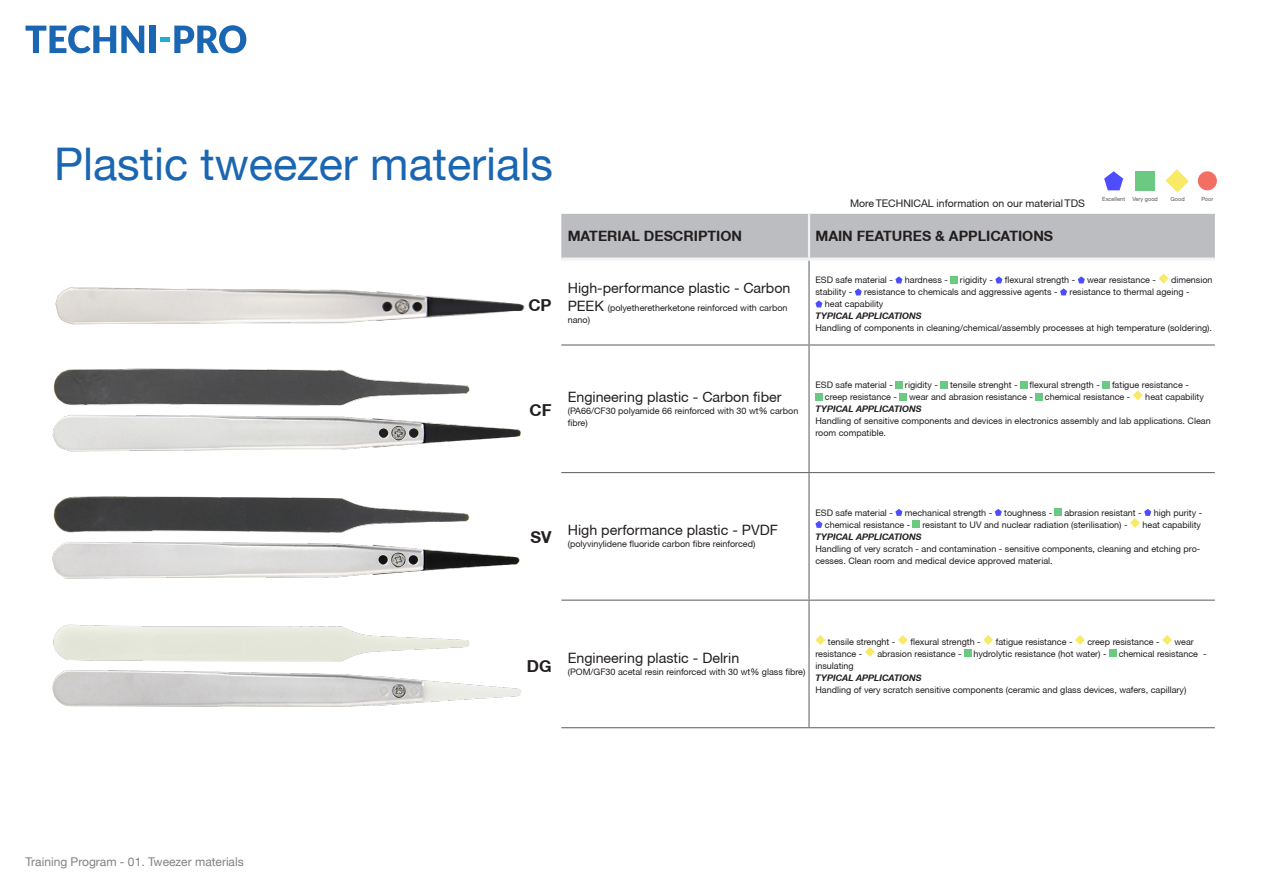
<style>
.page{position:relative;width:1263px;height:893px;background:#fff}
.page>*{position:absolute;margin:0;border:0;box-sizing:border-box;transform-origin:0 0}
.t1{font:45px "Helvetica Neue LT";color:#1a66b2}
.t2{font:700 16.5px "Helvetica Neue CE";color:#231f20}
.t3{font:14.25px "Helvetica Neue CE";color:#231f20}
.t4{font:700 14.25px "Helvetica Neue CE";color:#231f20}
.t5{font:12px "Helvetica Neue LT";color:#808285}
.t6{font:10.5px "Helvetica Neue CE";color:#231f20}
.t7{font:9px/12px "Helvetica Neue CE";color:#231f20}
.t8{font:5.7px "Helvetica Neue CE";color:#57585a}
.s1{font-size:14.25px}
.s2{font-weight:700;font-style:italic}
</style>
<div class="page">
<svg style="left:26px;top:25px;width:118px;height:28px"></svg>
<div style="left:149px;top:26px;width:7px;height:27px;background:#1a66b2"></div>
<div style="left:160px;top:37px;width:10px;height:5px;background:#1fb0cf"></div>
<svg style="left:174px;top:25px;width:72px;height:28px"></svg>
<div style="left:561px;top:214px;width:654px;height:43px;background:#bcbdc0"></div>
<hr style="left:808px;top:260px;width:1px;height:84px;background:#6c6d70">
<hr style="left:561px;top:344px;width:248px;height:2px;background:#6c6d70">
<hr style="left:809px;top:344px;width:406px;height:2px;background:#6c6d70">
<hr style="left:808px;top:346px;width:1px;height:126px;background:#6c6d70">
<hr style="left:561px;top:472px;width:248px;height:1px;background:#6c6d70">
<hr style="left:809px;top:472px;width:406px;height:1px;background:#6c6d70">
<hr style="left:808px;top:473px;width:1px;height:127px;background:#6c6d70">
<hr style="left:561px;top:600px;width:248px;height:1px;background:#6c6d70">
<hr style="left:809px;top:600px;width:406px;height:1px;background:#6c6d70">
<hr style="left:808px;top:601px;width:1px;height:126px;background:#6c6d70">
<hr style="left:561px;top:727px;width:248px;height:1px;background:#6c6d70">
<hr style="left:809px;top:727px;width:406px;height:1px;background:#6c6d70">
<hr style="left:561px;top:257px;width:248px;height:3px;background:#f1f2f3">
<hr style="left:809px;top:257px;width:406px;height:3px;background:#f1f2f3">
<hr style="left:808px;top:214px;width:2px;height:43px;background:#f1f2f3">
<svg style="left:895px;top:276px;width:7px;height:7px"></svg>
<div style="left:950px;top:276px;width:7px;height:7px;background:#6bc981"></div>
<svg style="left:995px;top:276px;width:7px;height:7px"></svg>
<svg style="left:1078px;top:276px;width:7px;height:7px"></svg>
<svg style="left:1159px;top:273px;width:9px;height:10px"></svg>
<svg style="left:855px;top:288px;width:7px;height:7px"></svg>
<svg style="left:1060px;top:288px;width:7px;height:7px"></svg>
<svg style="left:815px;top:300px;width:7px;height:7px"></svg>
<div style="left:895px;top:381px;width:7px;height:7px;background:#6bc981"></div>
<div style="left:940px;top:381px;width:7px;height:7px;background:#6bc981"></div>
<div style="left:1020px;top:381px;width:7px;height:7px;background:#6bc981"></div>
<div style="left:1102px;top:381px;width:7px;height:7px;background:#6bc981"></div>
<div style="left:815px;top:393px;width:7px;height:7px;background:#6bc981"></div>
<div style="left:900px;top:393px;width:7px;height:7px;background:#6bc981"></div>
<div style="left:1035px;top:393px;width:7px;height:7px;background:#6bc981"></div>
<svg style="left:1133px;top:390px;width:10px;height:10px"></svg>
<svg style="left:895px;top:509px;width:7px;height:7px"></svg>
<svg style="left:995px;top:509px;width:7px;height:7px"></svg>
<div style="left:1055px;top:509px;width:7px;height:7px;background:#6bc981"></div>
<svg style="left:815px;top:521px;width:7px;height:7px"></svg>
<div style="left:913px;top:521px;width:7px;height:7px;background:#6bc981"></div>
<svg style="left:1130px;top:509px;width:21px;height:19px"></svg>
<svg style="left:815px;top:635px;width:10px;height:10px"></svg>
<svg style="left:898px;top:635px;width:10px;height:10px"></svg>
<svg style="left:983px;top:635px;width:10px;height:10px"></svg>
<svg style="left:1075px;top:635px;width:10px;height:10px"></svg>
<svg style="left:1162px;top:635px;width:10px;height:10px"></svg>
<svg style="left:865px;top:647px;width:10px;height:10px"></svg>
<div style="left:964px;top:650px;width:7px;height:7px;background:#6bc981"></div>
<div style="left:1109px;top:650px;width:7px;height:7px;background:#6bc981"></div>
<img style="left:52px;top:415px;width:469px;height:37px">
<img style="left:55px;top:287px;width:470px;height:38px">
<img style="left:52px;top:672px;width:470px;height:35px">
<img style="left:52px;top:542px;width:468px;height:37px">
<img style="left:53px;top:368px;width:417px;height:38px">
<img style="left:53px;top:496px;width:417px;height:37px">
<img style="left:53px;top:624px;width:417px;height:48px">
<svg style="left:1198px;top:171px;width:19px;height:19px"></svg>
<div style="left:1136px;top:171px;width:19px;height:19px;background:#6bc981"></div>
<svg style="left:1165px;top:169px;width:24px;height:24px"></svg>
<svg style="left:1104px;top:171px;width:19px;height:19px"></svg>
<p class="t1" style="left:54px;top:137px;width:500px">Plastic tweezer materials</p>
<p class="t2" style="left:528px;top:295px;width:25px">CP</p>
<p class="t6" style="left:850px;top:197px;width:236px">More TECHNICAL information on our material TDS</p>
<p class="t4" style="left:568px;top:227px;width:176px">MATERIAL DESCRIPTION</p>
<p class="t4" style="left:815px;top:227px;width:239px">MAIN FEATURES &amp; APPLICATIONS</p>
<p class="t8" style="left:1102px;top:196px;width:24px">Excellent</p>
<p class="t8" style="left:1132px;top:196px;width:27px">Very good</p>
<p class="t8" style="left:1170px;top:196px;width:16px">Good</p>
<p class="t8" style="left:1201px;top:196px;width:13px">Poor</p>
<p class="t3" style="left:568px;top:279px;width:224px">High-performance plastic - Carbon</p>
<p class="t7" style="left:568px;top:301px;width:221px"><span class="s1">PEEK</span> (polyetheretherketone reinforced with carbon nano)</p>
<p class="t7" style="left:815px;top:274px;width:79px">ESD safe material -</p>
<p class="t7" style="left:905px;top:274px;width:44px">hardness -</p>
<p class="t7" style="left:960px;top:274px;width:35px">rigidity -</p>
<p class="t7" style="left:1005px;top:274px;width:72px">flexural strength -</p>
<p class="t7" style="left:1087px;top:274px;width:70px">wear resistance -</p>
<p class="t7" style="left:1171px;top:274px;width:43px">dimension</p>
<p class="t7" style="left:815px;top:286px;width:38px">stability -</p>
<p class="t7" style="left:864px;top:286px;width:195px">resistance to chemicals and aggressive agents -</p>
<p class="t7" style="left:1070px;top:286px;width:121px">resistance to thermal ageing -</p>
<p class="t7" style="left:815px;top:298px;width:398px;text-indent:10px">heat capability<br><span class="s2">TYPICAL APPLICATIONS<br></span>Handling of components in cleaning/chemical/assembly processes at high temperature (soldering).</p>
<p class="t2" style="left:530px;top:400px;width:24px">CF</p>
<p class="t3" style="left:568px;top:388px;width:215px">Engineering plastic - Carbon fiber</p>
<p class="t7" style="left:568px;top:405px;width:232px">(PA66/CF30 polyamide 66 reinforced with 30 wt% carbon fibre)</p>
<p class="t7" style="left:815px;top:379px;width:79px">ESD safe material -</p>
<p class="t7" style="left:905px;top:379px;width:35px">rigidity -</p>
<p class="t7" style="left:950px;top:379px;width:69px">tensile strenght -</p>
<p class="t7" style="left:1029px;top:379px;width:72px">flexural strength -</p>
<p class="t7" style="left:1112px;top:379px;width:78px">fatigue resistance -</p>
<p class="t7" style="left:825px;top:391px;width:74px">creep resistance -</p>
<p class="t7" style="left:909px;top:391px;width:125px">wear and abrasion resistance -</p>
<p class="t7" style="left:1045px;top:391px;width:87px">chemical resistance -</p>
<p class="t7" style="left:1145px;top:391px;width:60px">heat capability</p>
<p class="t7" style="left:815px;top:403px;width:397px"><span class="s2">TYPICAL APPLICATIONS<br></span>Handling of sensitive components and devices in electronics assembly and lab applications. Clean room compatible.</p>
<p class="t2" style="left:530px;top:527px;width:23px">SV</p>
<p class="t3" style="left:568px;top:522px;width:212px">High performance plastic - PVDF</p>
<p class="t7" style="left:568px;top:538px;width:189px">(polyvinylidene fluoride carbon fibre reinforced)</p>
<p class="t7" style="left:815px;top:507px;width:79px">ESD safe material -</p>
<p class="t7" style="left:905px;top:507px;width:89px">mechanical strength -</p>
<p class="t7" style="left:1004px;top:507px;width:50px">toughness -</p>
<p class="t7" style="left:1064px;top:507px;width:79px">abrasion resistant -</p>
<p class="t7" style="left:1154px;top:507px;width:50px">high purity -</p>
<p class="t7" style="left:825px;top:519px;width:87px">chemical resistance -</p>
<p class="t7" style="left:922px;top:519px;width:207px">resistant to UV and nuclear radiation (sterilisation) -</p>
<p class="t7" style="left:1142px;top:519px;width:60px">heat capability</p>
<p class="t7" style="left:815px;top:531px;width:386px"><span class="s2">TYPICAL APPLICATIONS<br></span>Handling of very scratch - and contamination - sensitive components, cleaning and etching pro&shy;cesses. Clean room and medical device approved material.</p>
<p class="t2" style="left:527px;top:656px;width:26px">DG</p>
<p class="t3" style="left:568px;top:649px;width:173px">Engineering plastic - Delrin</p>
<p class="t7" style="left:568px;top:666px;width:239px">(POM/GF30 acetal resin reinforced with 30 wt% glass fibre)</p>
<p class="t7" style="left:828px;top:636px;width:69px">tensile strenght -</p>
<p class="t7" style="left:910px;top:636px;width:72px">flexural strength -</p>
<p class="t7" style="left:996px;top:636px;width:78px">fatigue resistance -</p>
<p class="t7" style="left:1087px;top:636px;width:74px">creep resistance -</p>
<p class="t7" style="left:1174px;top:636px;width:21px">wear</p>
<p class="t7" style="left:815px;top:648px;width:49px">resistance -</p>
<p class="t7" style="left:877px;top:648px;width:86px">abrasion resistance -</p>
<p class="t7" style="left:974px;top:648px;width:134px">hydrolytic resistance (hot water) -</p>
<p class="t7" style="left:1119px;top:648px;width:89px">chemical resistance -</p>
<p class="t7" style="left:815px;top:660px;width:372px">insulating<br><span class="s2">TYPICAL APPLICATIONS<br></span>Handling of very scratch sensitive components (ceramic and glass devices, wafers, capillary)</p>
<h3 class="t5" style="left:26px;top:855px;width:220px">Training Program - 01. Tweezer materials</h3>
</div>
